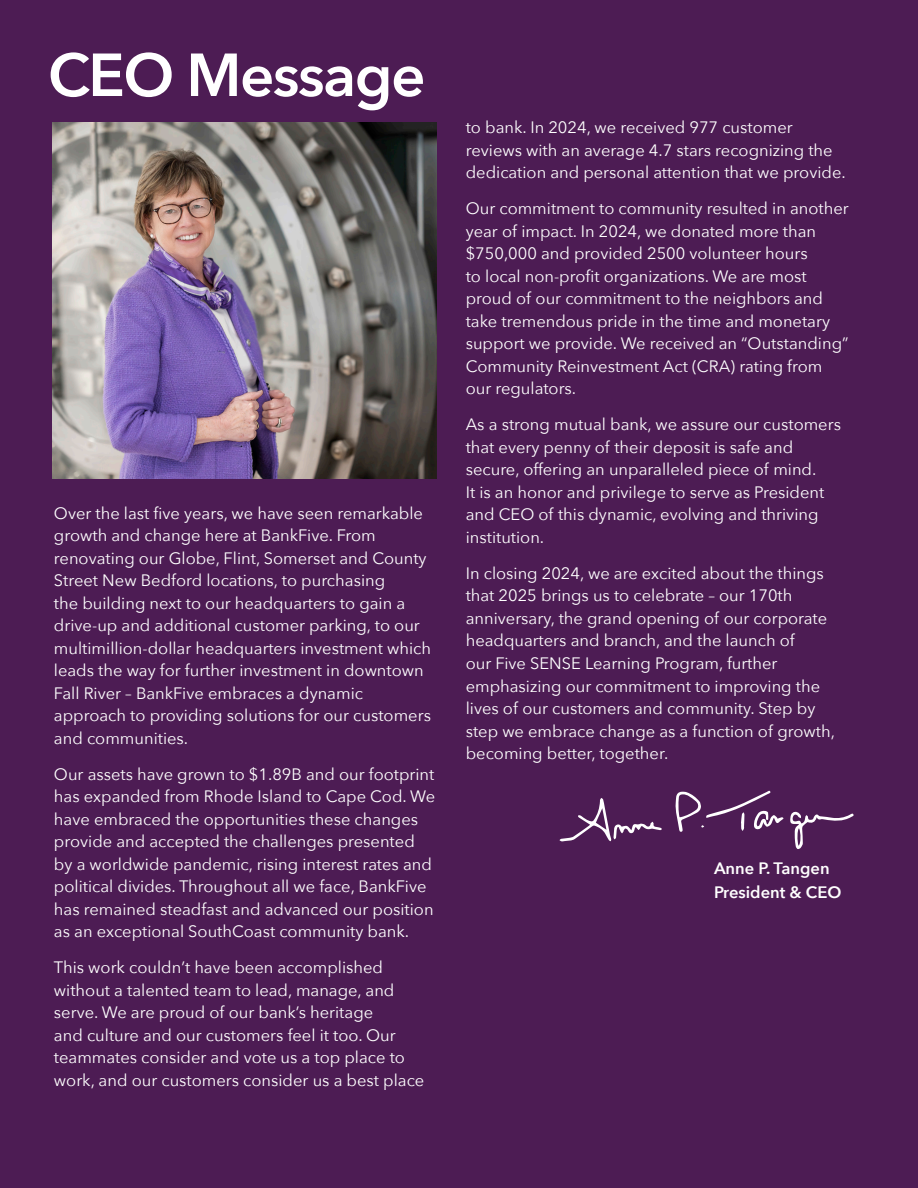
<style>
.page{position:relative;width:918px;height:1188px;background:#4d1c54}
.page>*{position:absolute;margin:0;border:0;box-sizing:border-box;transform-origin:0 0}
.t1{font:600 60px "Avenir Next";letter-spacing:-.025em;color:#fff}
.t2{font:16.5px/22.5px "Avenir Next";color:#fff}
.t3{font:600 16.5px/24px "Avenir Next";color:#fff}
</style>
<div class="page">
<svg style="left:790px;top:811px;width:64px;height:38px"></svg>
<svg style="left:559px;top:798px;width:103px;height:44px"></svg>
<svg style="left:675px;top:790px;width:109px;height:42px"></svg>
<img style="left:52px;top:122px;width:385px;height:356px">
<p class="t1" style="left:48px;top:24px;width:379px">CEO Message</p>
<p class="t2" style="left:54px;top:501px;width:379px">Over the last five years, we have seen remarkable growth and change here at BankFive. From renovating our Globe, Flint, Somerset and County Street New Bedford locations, to purchasing<br>the building next to our headquarters to gain a drive-up and additional customer parking, to our multimillion-dollar headquarters investment which leads the way for further investment in downtown Fall River – BankFive embraces a dynamic approach to providing solutions for our customers and communities.</p>
<p class="t2" style="left:54px;top:762px;width:383px">Our assets have grown to $1.89B and our footprint has expanded from Rhode Island to Cape Cod. We have embraced the opportunities these changes provide and accepted the challenges presented by a worldwide pandemic, rising interest rates and political divides. Throughout all we face, BankFive has remained steadfast and advanced our position as an exceptional SouthCoast community bank.</p>
<p class="t2" style="left:54px;top:956px;width:372px">This work couldn’t have been accomplished without a talented team to lead, manage, and serve. We are proud of our bank’s heritage<br>and culture and our customers feel it too. Our teammates consider and vote us a top place to work, and our customers consider us a best place</p>
<p class="t2" style="left:466px;top:116px;width:382px">to bank. In 2024, we received 977 customer reviews with an average 4.7 stars recognizing the dedication and personal attention that we provide.</p>
<p class="t2" style="left:466px;top:197px;width:385px">Our commitment to community resulted in another year of impact. In 2024, we donated more than $750,000 and provided 2500 volunteer hours<br>to local non-profit organizations. We are most proud of our commitment to the neighbors and take tremendous pride in the time and monetary support we provide. We received an “Outstanding” Community Reinvestment Act (CRA) rating from our regulators.</p>
<p class="t2" style="left:466px;top:413px;width:377px">As a strong mutual bank, we assure our customers that every penny of their deposit is safe and secure, offering an unparalleled piece of mind.<br>It is an honor and privilege to serve as President and CEO of this dynamic, evolving and thriving institution.</p>
<p class="t2" style="left:466px;top:561px;width:371px">In closing 2024, we are excited about the things that 2025 brings us to celebrate – our 170th anniversary, the grand opening of our corporate headquarters and branch, and the launch of<br>our Five SENSE Learning Program, further emphasizing our commitment to improving the lives of our customers and community. Step by step we embrace change as a function of growth, becoming better, together.</p>
<p class="t3" style="left:714px;top:856px;width:129px">Anne P. Tangen<br>President &amp; CEO</p>
</div>
